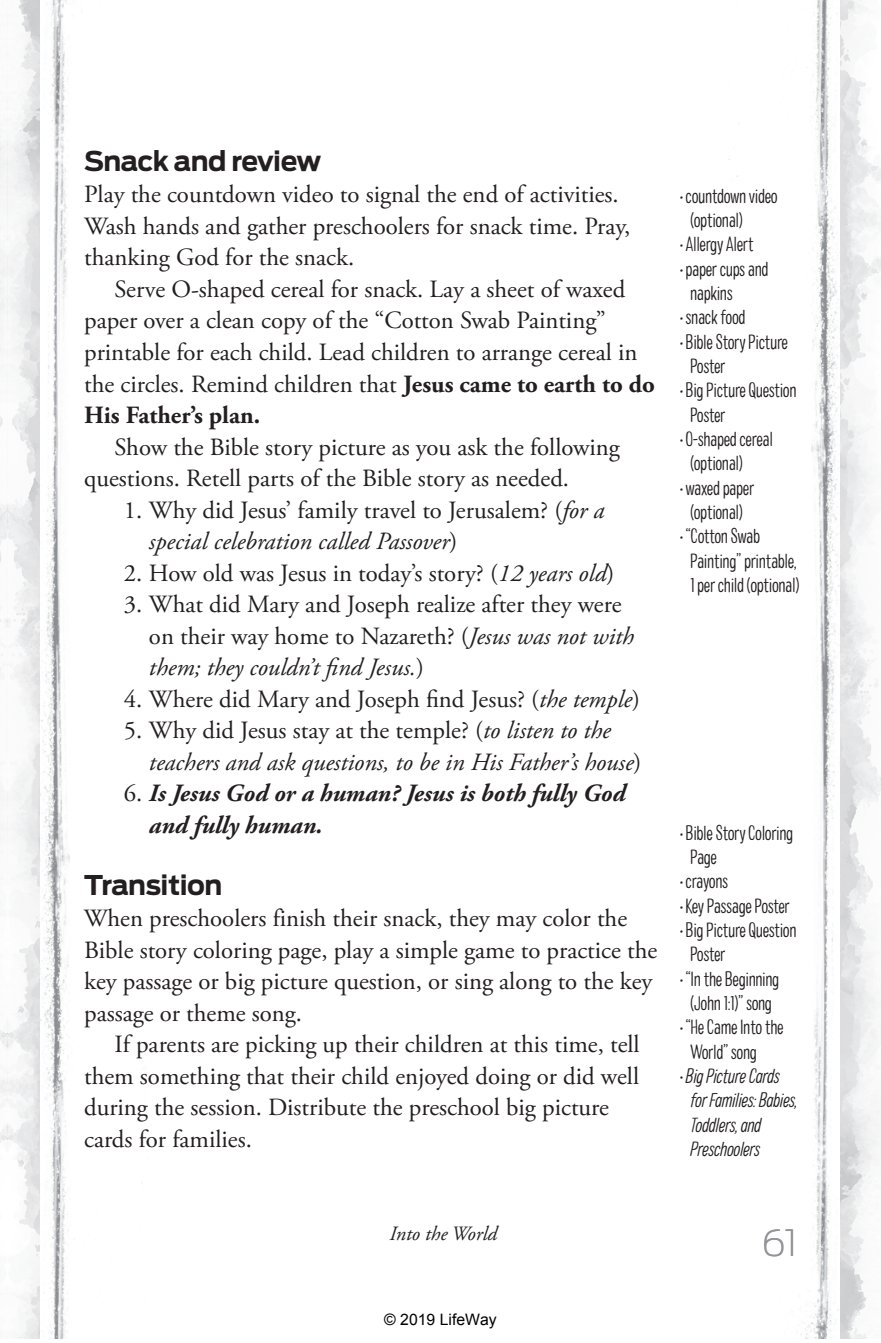
<style>
.page{position:relative;width:881px;height:1343px;background:#fff}
.page>*{position:absolute;margin:0;border:0;box-sizing:border-box;transform-origin:0 0}
.t1{font:200 36px "Antenna";color:#939598}
.t2{font:700 27px "Antenna";letter-spacing:-.02em;color:#231f20}
.t3{font:24.75px/31.5px "Adobe Garamond Pro";color:#231f20}
.t4{font:italic 24.75px/31.5px "Adobe Garamond Pro";color:#231f20}
.t5{font:italic 700 24.75px/31.5px "Adobe Garamond Pro";color:#231f20}
.t6{font:300 condensed 20.25px/24.3px "Colby";letter-spacing:-.02em;color:#231f20}
.t7{font:italic 300 condensed 20.25px/24.3px "Colby";letter-spacing:-.02em;color:#231f20}
.t8{font:italic 20.25px "Adobe Garamond Pro";color:#231f20}
.t9{font:15.75px "Arial";color:#000}
.s1{font-weight:700}
.s2{font-style:italic}
.s3{font-style:normal}
.s4{font-weight:400;font-style:normal}
</style>
<div class="page">
<img style="left:839px;top:0;width:41px;height:1338px">
<img style="left:728px;top:0;width:111px;height:1338px">
<img style="left:0;top:0;width:40px;height:1338px">
<img style="left:40px;top:0;width:112px;height:1338px">
<svg style="left:0;top:0;width:9px;height:2px"></svg>
<p class="t2" style="left:84px;top:145px;width:239px">Snack and review</p>
<p class="t3" style="left:84px;top:180px;width:547px">Play the countdown video to signal the end of activities.<br>Wash hands and gather preschoolers for snack time. Pray, thanking God for the snack.</p>
<p class="t3" style="left:84px;top:274px;width:572px;text-indent:30px">Serve O-shaped cereal for snack. Lay a sheet of waxed paper over a clean copy of the “Cotton Swab Painting” printable for each child. Lead children to arrange cereal in the circles. Remind children that <span class="s1">Jesus came to earth to do His Father’s plan.</span></p>
<p class="t3" style="left:84px;top:432px;width:537px;text-indent:30px">Show the Bible story picture as you ask the following questions. Retell parts of the Bible story as needed.</p>
<p class="t3" style="left:149px;top:495px;width:457px;text-indent:-25px">1. Why did Jesus’ family travel to Jerusalem? (<span class="s2">for a special celebration called Passover</span>)</p>
<p class="t3" style="left:124px;top:558px;width:492px">2. How old was Jesus in today’s story? (<span class="s2">12 years old</span>)</p>
<p class="t3" style="left:149px;top:589px;width:486px;text-indent:-25px">3. What did Mary and Joseph realize after they were on their way home to Nazareth? (<span class="s2">Jesus was not with them; they couldn’t find Jesus.</span>)</p>
<p class="t3" style="left:124px;top:684px;width:517px">4. Where did Mary and Joseph find Jesus? (<span class="s2">the temple</span>)</p>
<p class="t4" style="left:149px;top:715px;width:494px;text-indent:-25px"><span class="s3">5. Why did Jesus stay at the temple? (</span>to listen to the teachers and ask questions, to be in His Father’s house<span class="s3">)</span></p>
<p class="t5" style="left:149px;top:778px;width:478px;text-indent:-25px"><span class="s4">6.</span> Is Jesus God or a human? Jesus is both fully God and fully human.</p>
<p class="t2" style="left:84px;top:868px;width:140px">Transition</p>
<p class="t3" style="left:84px;top:903px;width:575px">When preschoolers finish their snack, they may color the Bible story coloring page, play a simple game to practice the key passage or big picture question, or sing along to the key passage or theme song.</p>
<p class="t3" style="left:84px;top:1029px;width:557px;text-indent:30px">If parents are picking up their children at this time, tell them something that their child enjoyed doing or did well during the session. Distribute the preschool big picture cards for families.</p>
<p class="t6" style="left:690px;top:183px;width:89px;text-indent:-10px">•countdown video (optional)</p>
<p class="t6" style="left:679px;top:232px;width:75px">•Allergy Alert</p>
<p class="t6" style="left:690px;top:256px;width:80px;text-indent:-10px">•paper cups and napkins</p>
<p class="t6" style="left:679px;top:305px;width:67px">•snack food</p>
<p class="t6" style="left:690px;top:329px;width:100px;text-indent:-10px">• Bible Story Picture<br>Poster</p>
<p class="t6" style="left:690px;top:378px;width:108px;text-indent:-10px">• Big Picture Question<br>Poster</p>
<p class="t6" style="left:690px;top:426px;width:84px;text-indent:-10px">•O-shaped cereal (optional)</p>
<p class="t6" style="left:679px;top:475px;width:76px;text-align:center">•waxed paper (optional)</p>
<p class="t6" style="left:690px;top:523px;width:111px;text-indent:-10px">•“Cotton Swab<br>Painting” printable,<br>1 per child (optional)</p>
<p class="t6" style="left:690px;top:820px;width:105px;text-indent:-10px">• Bible Story Coloring<br>Page</p>
<p class="t6" style="left:679px;top:869px;width:50px">•crayons</p>
<p class="t6" style="left:679px;top:893px;width:111px">•Key Passage Poster</p>
<p class="t6" style="left:690px;top:917px;width:108px;text-indent:-10px">• Big Picture Question<br>Poster</p>
<p class="t6" style="left:679px;top:966px;width:101px;text-align:center">•“In the Beginning (John 1:1)” song</p>
<p class="t6" style="left:690px;top:1014px;width:95px;text-indent:-10px">•“He Came Into the<br>World” song</p>
<p class="t7" style="left:690px;top:1063px;width:109px;text-indent:-10px"><span class="s3">•</span> Big Picture Cards for Families: Babies,<br>Toddlers, and<br>Preschoolers</p>
<p class="t8" style="left:389px;top:1220px;width:109px">Into the World</p>
<p class="t9" style="left:384px;top:1308px;width:114px">© 2019 LifeWay</p>
<h1 class="t1" style="left:761px;top:1221px;width:37px">61</h1>
</div>
